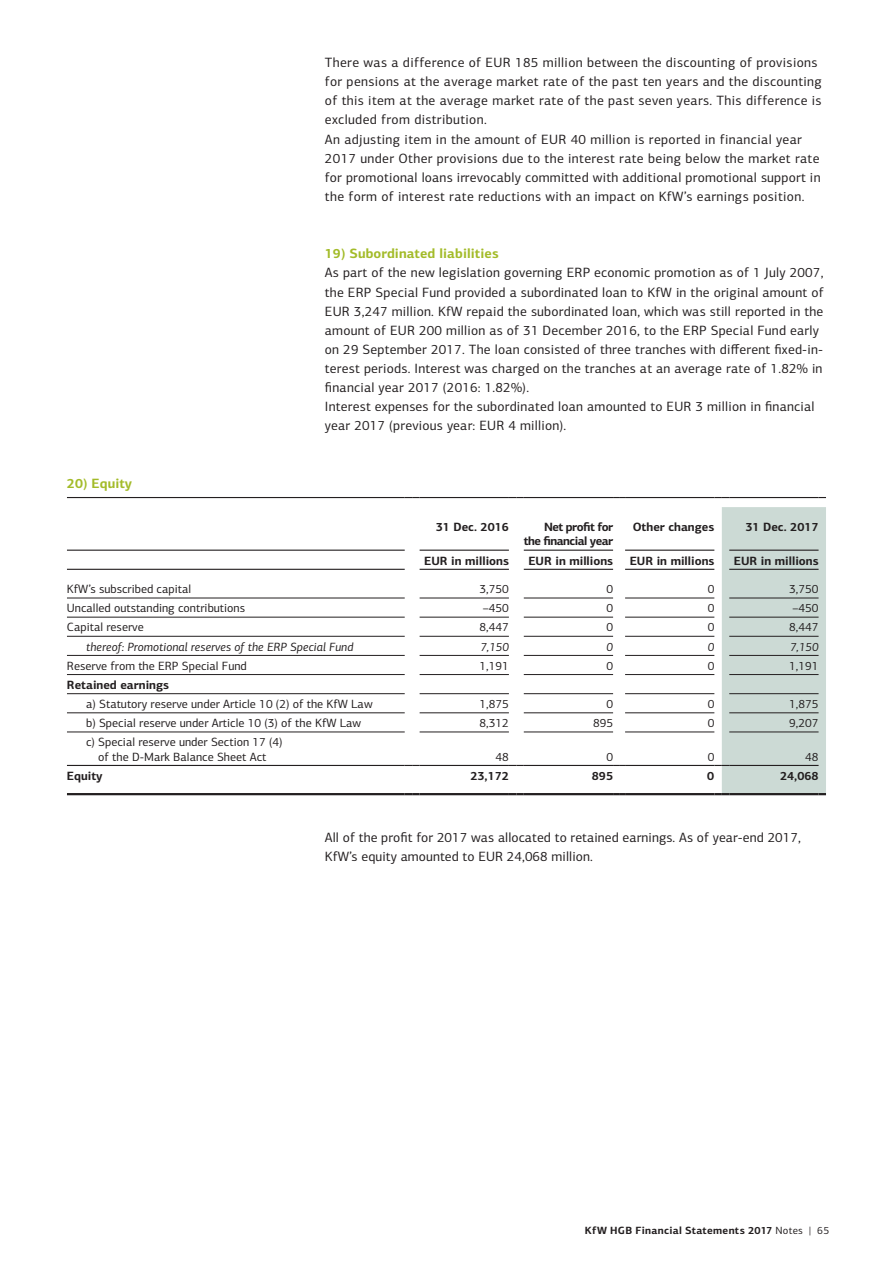
<style>
.page{position:relative;width:893px;height:1263px;background:#fff}
.page>*{position:absolute;margin:0;border:0;box-sizing:border-box;transform-origin:0 0}
.t1{font:13.5px/19.2px "KFW Centro Sans";letter-spacing:.015em;color:#231f20}
.t2{font:700 13.5px "KFW Centro Sans";letter-spacing:.005em;color:#a3bb29}
.t3{font:12px/14.4px "KFW Centro Sans";color:#231f20;text-align:center}
.t4{font:700 12px "KFW Centro Sans";color:#231f20}
.t5{font:italic 12px "KFW Centro Sans";letter-spacing:.005em;color:#231f20}
.t6{font:700 12px/14.4px "KFW Centro Sans";letter-spacing:-.045em;color:#231f20;text-align:right}
.t7{font:700 10.5px "KFW Centro Sans";letter-spacing:.025em;color:#231f20}
.s1{font-weight:400}
</style>
<div class="page">
<hr style="left:67px;top:636px;width:338px;height:1px;background:#231f20">
<hr style="left:67px;top:655px;width:338px;height:1px;background:#231f20">
<hr style="left:67px;top:712px;width:338px;height:1px;background:#231f20">
<hr style="left:67px;top:732px;width:338px;height:1px;background:#231f20">
<hr style="left:420px;top:617px;width:89px;height:1px;background:#231f20">
<hr style="left:524px;top:617px;width:89px;height:1px;background:#231f20">
<hr style="left:625px;top:617px;width:89px;height:1px;background:#231f20">
<hr style="left:420px;top:636px;width:89px;height:1px;background:#231f20">
<hr style="left:420px;top:655px;width:89px;height:1px;background:#231f20">
<hr style="left:420px;top:712px;width:89px;height:1px;background:#231f20">
<hr style="left:420px;top:732px;width:89px;height:1px;background:#231f20">
<hr style="left:67px;top:674px;width:338px;height:1px;background:#231f20">
<hr style="left:67px;top:693px;width:338px;height:1px;background:#231f20">
<hr style="left:420px;top:674px;width:89px;height:1px;background:#231f20">
<hr style="left:420px;top:693px;width:89px;height:1px;background:#231f20">
<hr style="left:524px;top:674px;width:89px;height:1px;background:#231f20">
<hr style="left:524px;top:693px;width:89px;height:1px;background:#231f20">
<hr style="left:625px;top:674px;width:89px;height:1px;background:#231f20">
<hr style="left:625px;top:693px;width:89px;height:1px;background:#231f20">
<hr style="left:67px;top:617px;width:338px;height:1px;background:#231f20">
<hr style="left:420px;top:550px;width:89px;height:1px;background:#231f20">
<hr style="left:524px;top:550px;width:89px;height:1px;background:#231f20">
<hr style="left:625px;top:550px;width:89px;height:1px;background:#231f20">
<hr style="left:67px;top:598px;width:338px;height:1px;background:#231f20">
<hr style="left:524px;top:636px;width:89px;height:1px;background:#231f20">
<hr style="left:625px;top:636px;width:89px;height:1px;background:#231f20">
<hr style="left:524px;top:655px;width:89px;height:1px;background:#231f20">
<hr style="left:625px;top:655px;width:89px;height:1px;background:#231f20">
<hr style="left:524px;top:712px;width:89px;height:1px;background:#231f20">
<hr style="left:625px;top:712px;width:89px;height:1px;background:#231f20">
<hr style="left:524px;top:732px;width:89px;height:1px;background:#231f20">
<hr style="left:625px;top:732px;width:89px;height:1px;background:#231f20">
<hr style="left:524px;top:569px;width:89px;height:1px;background:#231f20">
<hr style="left:625px;top:569px;width:89px;height:1px;background:#231f20">
<hr style="left:524px;top:598px;width:89px;height:1px;background:#231f20">
<hr style="left:625px;top:598px;width:89px;height:1px;background:#231f20">
<hr style="left:67px;top:793px;width:338px;height:2px;background:#231f20">
<svg style="left:405px;top:793px;width:15px;height:2px"></svg>
<hr style="left:420px;top:793px;width:89px;height:2px;background:#231f20">
<svg style="left:509px;top:793px;width:15px;height:2px"></svg>
<hr style="left:524px;top:793px;width:89px;height:2px;background:#231f20">
<svg style="left:613px;top:793px;width:12px;height:2px"></svg>
<hr style="left:625px;top:793px;width:89px;height:2px;background:#231f20">
<hr style="left:67px;top:497px;width:338px;height:1px;background:#231f20">
<svg style="left:405px;top:497px;width:15px;height:1px"></svg>
<hr style="left:420px;top:497px;width:89px;height:1px;background:#231f20">
<svg style="left:509px;top:497px;width:15px;height:1px"></svg>
<hr style="left:524px;top:497px;width:89px;height:1px;background:#231f20">
<svg style="left:613px;top:497px;width:12px;height:1px"></svg>
<hr style="left:625px;top:497px;width:89px;height:1px;background:#231f20">
<svg style="left:714px;top:497px;width:15px;height:1px"></svg>
<hr style="left:729px;top:497px;width:90px;height:1px;background:#231f20">
<hr style="left:67px;top:765px;width:338px;height:1px;background:#231f20">
<svg style="left:405px;top:765px;width:15px;height:1px"></svg>
<svg style="left:509px;top:765px;width:15px;height:1px"></svg>
<hr style="left:524px;top:765px;width:89px;height:1px;background:#231f20">
<svg style="left:613px;top:765px;width:12px;height:1px"></svg>
<hr style="left:625px;top:765px;width:89px;height:1px;background:#231f20">
<svg style="left:714px;top:507px;width:112px;height:288px;background:#c9d5d0"></svg>
<hr style="left:729px;top:765px;width:90px;height:1px;background:#231f20">
<hr style="left:420px;top:569px;width:89px;height:1px;background:#231f20">
<hr style="left:420px;top:598px;width:89px;height:1px;background:#231f20">
<hr style="left:420px;top:765px;width:89px;height:1px;background:#231f20">
<hr style="left:67px;top:550px;width:338px;height:1px;background:#231f20">
<hr style="left:67px;top:569px;width:338px;height:1px;background:#231f20">
<p class="t1" style="left:325px;top:53px;width:499px">There was a difference of EUR 185 million between the discounting of provisions for pensions at the average market rate of the past ten years and the discounting of this item at the average market rate of the past seven years. This difference is excluded from distribution.<br>An adjusting item in the amount of EUR 40 million is reported in financial year 2017 under Other provisions due to the interest rate being below the market rate for promotional loans irrevocably committed with additional promotional support in the form of interest rate reductions with an impact on KfW’s earnings position.</p>
<p class="t2" style="left:67px;top:475px;width:67px">20) Equity</p>
<p class="t2" style="left:325px;top:245px;width:175px">19) Subordinated liabilities</p>
<p class="t1" style="left:325px;top:263px;width:500px">As part of the new legislation governing ERP economic promotion as of 1 July 2007, the ERP Special Fund provided a subordinated loan to KfW in the original amount of EUR 3,247 million. KfW repaid the subordinated loan, which was still reported in the amount of EUR 200 million as of 31 December 2016, to the ERP Special Fund early on 29 September 2017. The loan consisted of three tranches with different fixed-in&shy;terest periods. Interest was charged on the tranches at an average rate of 1.82% in financial year 2017 (2016: 1.82%).<br>Interest expenses for the subordinated loan amounted to EUR 3 million in financial year 2017 (previous year: EUR 4 million).</p>
<p class="t4" style="left:436px;top:519px;width:75px">31 Dec. 2016</p>
<p class="t6" style="left:524px;top:519px;width:91px">Net profit for<br>the financial year</p>
<p class="t4" style="left:633px;top:519px;width:83px">Other changes</p>
<p class="t4" style="left:745px;top:519px;width:75px">31 Dec. 2017</p>
<p class="t4" style="left:424px;top:553px;width:86px">EUR in millions</p>
<p class="t4" style="left:528px;top:553px;width:86px">EUR in millions</p>
<p class="t4" style="left:630px;top:553px;width:86px">EUR in millions</p>
<p class="t4" style="left:734px;top:553px;width:86px">EUR in millions</p>
<p class="t3" style="left:67px;top:582px;width:126px">KfW’s subscribed capital</p>
<p class="t3" style="left:480px;top:582px;width:31px">3,750</p>
<p class="t3" style="left:606px;top:582px;width:8px">0</p>
<p class="t3" style="left:708px;top:582px;width:8px">0</p>
<p class="t3" style="left:789px;top:582px;width:31px">3,750</p>
<p class="t3" style="left:67px;top:601px;width:180px">Uncalled outstanding contributions</p>
<p class="t3" style="left:483px;top:601px;width:28px">–450</p>
<p class="t3" style="left:606px;top:601px;width:8px">0</p>
<p class="t3" style="left:708px;top:601px;width:8px">0</p>
<p class="t3" style="left:792px;top:601px;width:28px">–450</p>
<p class="t3" style="left:67px;top:620px;width:78px">Capital reserve</p>
<p class="t3" style="left:480px;top:620px;width:31px">8,447</p>
<p class="t3" style="left:606px;top:620px;width:8px">0</p>
<p class="t3" style="left:708px;top:620px;width:8px">0</p>
<p class="t3" style="left:789px;top:620px;width:31px">8,447</p>
<p class="t5" style="left:86px;top:639px;width:269px">thereof: Promotional reserves of the ERP Special Fund</p>
<p class="t5" style="left:480px;top:639px;width:30px">7,150</p>
<p class="t5" style="left:607px;top:639px;width:8px">0</p>
<p class="t5" style="left:708px;top:639px;width:8px">0</p>
<p class="t5" style="left:790px;top:639px;width:30px">7,150</p>
<p class="t3" style="left:67px;top:658px;width:181px">Reserve from the ERP Special Fund</p>
<p class="t3" style="left:480px;top:658px;width:31px">1,191</p>
<p class="t3" style="left:606px;top:658px;width:8px">0</p>
<p class="t3" style="left:708px;top:658px;width:8px">0</p>
<p class="t3" style="left:789px;top:658px;width:31px">1,191</p>
<p class="t4" style="left:67px;top:677px;width:104px">Retained earnings</p>
<p class="t3" style="left:86px;top:697px;width:288px">a) Statutory reserve under Article 10 (2) of the KfW Law</p>
<p class="t3" style="left:480px;top:697px;width:31px">1,875</p>
<p class="t3" style="left:606px;top:697px;width:8px">0</p>
<p class="t3" style="left:708px;top:697px;width:8px">0</p>
<p class="t3" style="left:789px;top:697px;width:31px">1,875</p>
<p class="t3" style="left:86px;top:716px;width:277px">b) Special reserve under Article 10 (3) of the KfW Law</p>
<p class="t3" style="left:480px;top:716px;width:31px">8,312</p>
<p class="t3" style="left:593px;top:716px;width:22px">895</p>
<p class="t3" style="left:708px;top:716px;width:8px">0</p>
<p class="t3" style="left:789px;top:716px;width:31px">9,207</p>
<p class="t3" style="left:86px;top:735px;width:198px">c) Special reserve under Section 17 (4) of the D-Mark Balance Sheet Act</p>
<p class="t3" style="left:495px;top:749px;width:15px">48</p>
<p class="t3" style="left:606px;top:749px;width:8px">0</p>
<p class="t3" style="left:708px;top:749px;width:8px">0</p>
<p class="t3" style="left:805px;top:749px;width:15px">48</p>
<p class="t4" style="left:67px;top:768px;width:37px">Equity</p>
<p class="t4" style="left:470px;top:768px;width:40px">23,172</p>
<p class="t4" style="left:592px;top:768px;width:23px">895</p>
<p class="t4" style="left:707px;top:768px;width:9px">0</p>
<p class="t4" style="left:780px;top:768px;width:40px">24,068</p>
<p class="t1" style="left:325px;top:828px;width:477px">All of the profit for 2017 was allocated to retained earnings. As of year-end 2017,<br>KfW’s equity amounted to EUR 24,068 million.</p>
<p class="t7" style="left:585px;top:1224px;width:246px">KfW HGB Financial Statements 2017 <span class="s1">Notes | 65</span></p>
</div>
